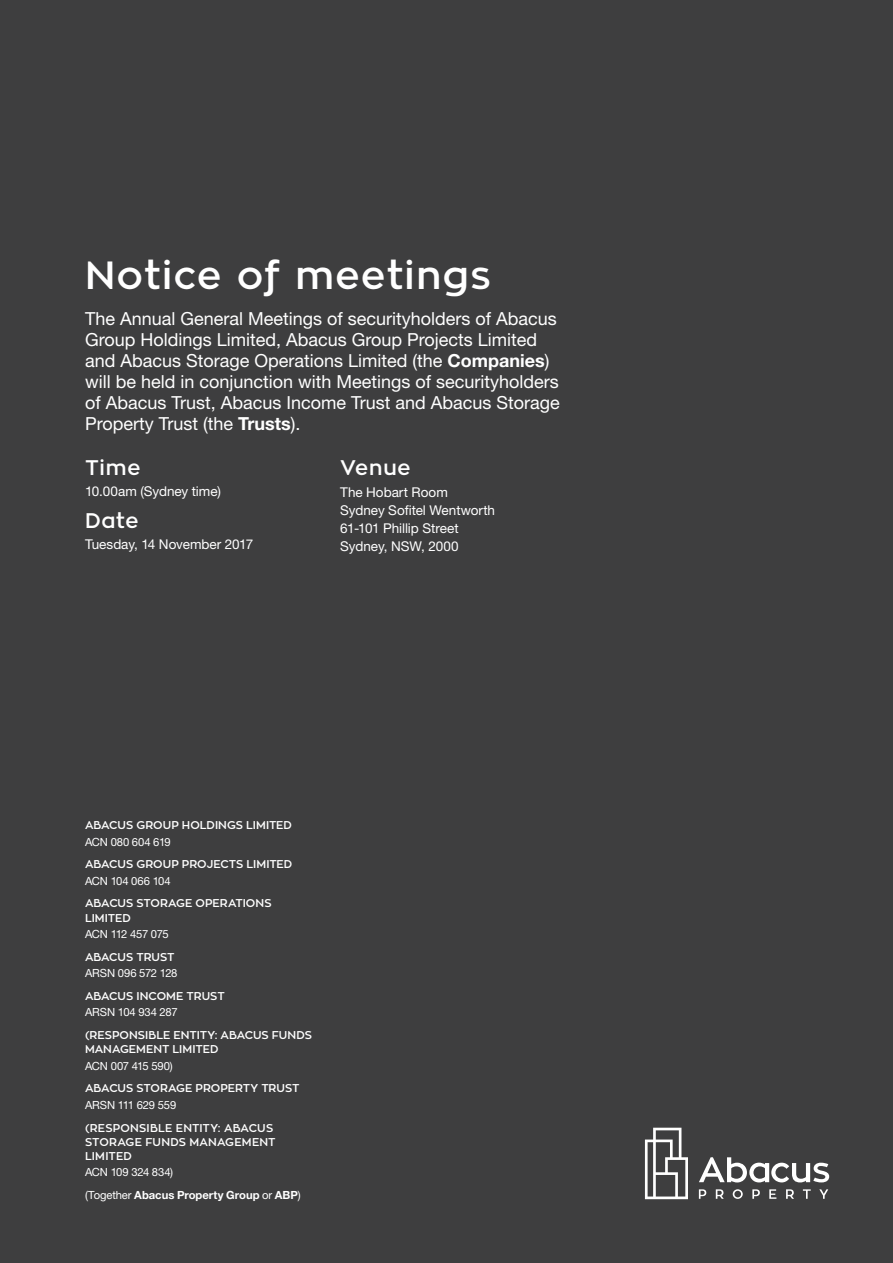
<style>
.page{position:relative;width:893px;height:1263px;background:#3e3e3f}
.page>*{position:absolute;margin:0;border:0;box-sizing:border-box;transform-origin:0 0}
.Heading___L1{font:600 39px "Zona Pro";letter-spacing:.04em;color:#fff}
.Heading___L1-2{font:600 21px "Zona Pro";letter-spacing:.035em;color:#fff}
.Heading___L2{font:18px/21px "Helvetica Neue LT Std";color:#fff}
.Financials-_Body_9pt{font:13.5px/18px "Helvetica Neue LT Std";color:#fff}
.Heading_-_L3{font:600 11.25px/14.2px "Zona Pro";color:#fff}
.Text___Body{font:11.25px "Helvetica Neue LT Std";letter-spacing:-.01em;color:#fff}
.Text___Body-2{font:700 11.25px "Helvetica Neue LT Std";color:#fff}
.Text___Body-3{font:11.25px "Helvetica Neue LT Std";letter-spacing:-.035em;color:#fff}
.s1{font-weight:700}
.s2{font-weight:400}
</style>
<div class="page">
<svg style="left:699px;top:1189px;width:7px;height:10px"></svg>
<svg style="left:716px;top:1189px;width:8px;height:10px"></svg>
<svg style="left:733px;top:1189px;width:10px;height:10px"></svg>
<svg style="left:752px;top:1189px;width:8px;height:10px"></svg>
<svg style="left:769px;top:1189px;width:7px;height:10px"></svg>
<svg style="left:786px;top:1189px;width:8px;height:10px"></svg>
<svg style="left:803px;top:1189px;width:8px;height:10px"></svg>
<svg style="left:819px;top:1189px;width:9px;height:10px"></svg>
<svg style="left:699px;top:1157px;width:130px;height:25px"></svg>
<svg style="left:645px;top:1128px;width:43px;height:71px"></svg>
<p class="Heading___L1" style="left:85px;top:250px;width:407px">Notice of meetings</p>
<p class="Heading___L2" style="left:85px;top:308px;width:476px">The Annual General Meetings of securityholders of Abacus Group Holdings Limited, Abacus Group Projects Limited and Abacus Storage Operations Limited (the <span class="s1">Companies</span>) will be held in conjunction with Meetings of securityholders of Abacus Trust, Abacus Income Trust and Abacus Storage Property Trust (the <span class="s1">Trusts</span>).</p>
<p class="Heading___L1-2" style="left:85px;top:454px;width:57px">Time</p>
<p class="Financials-_Body_9pt" style="left:85px;top:482px;width:137px">10.00am (Sydney time)</p>
<p class="Heading___L1-2" style="left:85px;top:507px;width:55px">Date</p>
<p class="Financials-_Body_9pt" style="left:85px;top:535px;width:170px">Tuesday, 14 November 2017</p>
<p class="Heading___L1-2" style="left:340px;top:454px;width:72px">Venue</p>
<p class="Financials-_Body_9pt" style="left:340px;top:483px;width:156px">The Hobart Room<br>Sydney Sofitel Wentworth<br>61-101 Phillip Street<br>Sydney, NSW, 2000</p>
<p class="Heading_-_L3" style="left:85px;top:818px;width:208px">ABACUS GROUP HOLDINGS LIMITED</p>
<p class="Text___Body" style="left:85px;top:835px;width:87px">ACN 080 604 619</p>
<p class="Heading_-_L3" style="left:85px;top:857px;width:209px">ABACUS GROUP PROJECTS LIMITED</p>
<p class="Text___Body" style="left:85px;top:874px;width:87px">ACN 104 066 104</p>
<p class="Heading_-_L3" style="left:85px;top:896px;width:188px">ABACUS STORAGE OPERATIONS<br>LIMITED</p>
<p class="Text___Body-3" style="left:85px;top:927px;width:85px">ACN 112 457 075</p>
<p class="Heading_-_L3" style="left:85px;top:950px;width:91px">ABACUS TRUST</p>
<p class="Text___Body" style="left:85px;top:966px;width:94px">ARSN 096 572 128</p>
<p class="Heading_-_L3" style="left:85px;top:989px;width:141px">ABACUS INCOME TRUST</p>
<p class="Text___Body" style="left:85px;top:1005px;width:94px">ARSN 104 934 287</p>
<p class="Heading_-_L3" style="left:85px;top:1028px;width:228px">(RESPONSIBLE ENTITY: ABACUS FUNDS<br>MANAGEMENT LIMITED</p>
<p class="Text___Body" style="left:85px;top:1059px;width:89px">ACN 007 415 590)</p>
<p class="Heading_-_L3" style="left:85px;top:1081px;width:216px">ABACUS STORAGE PROPERTY TRUST</p>
<p class="Text___Body" style="left:85px;top:1098px;width:93px">ARSN 111 629 559</p>
<p class="Heading_-_L3" style="left:85px;top:1120px;width:192px">(RESPONSIBLE ENTITY: ABACUS<br>STORAGE FUNDS MANAGEMENT<br>LIMITED</p>
<p class="Text___Body" style="left:85px;top:1166px;width:90px">ACN 109 324 834)</p>
<p class="Text___Body-2" style="left:85px;top:1188px;width:217px"><span class="s2">(Together</span> Abacus Property Group <span class="s2">or</span> ABP<span class="s2">)</span></p>
</div>
